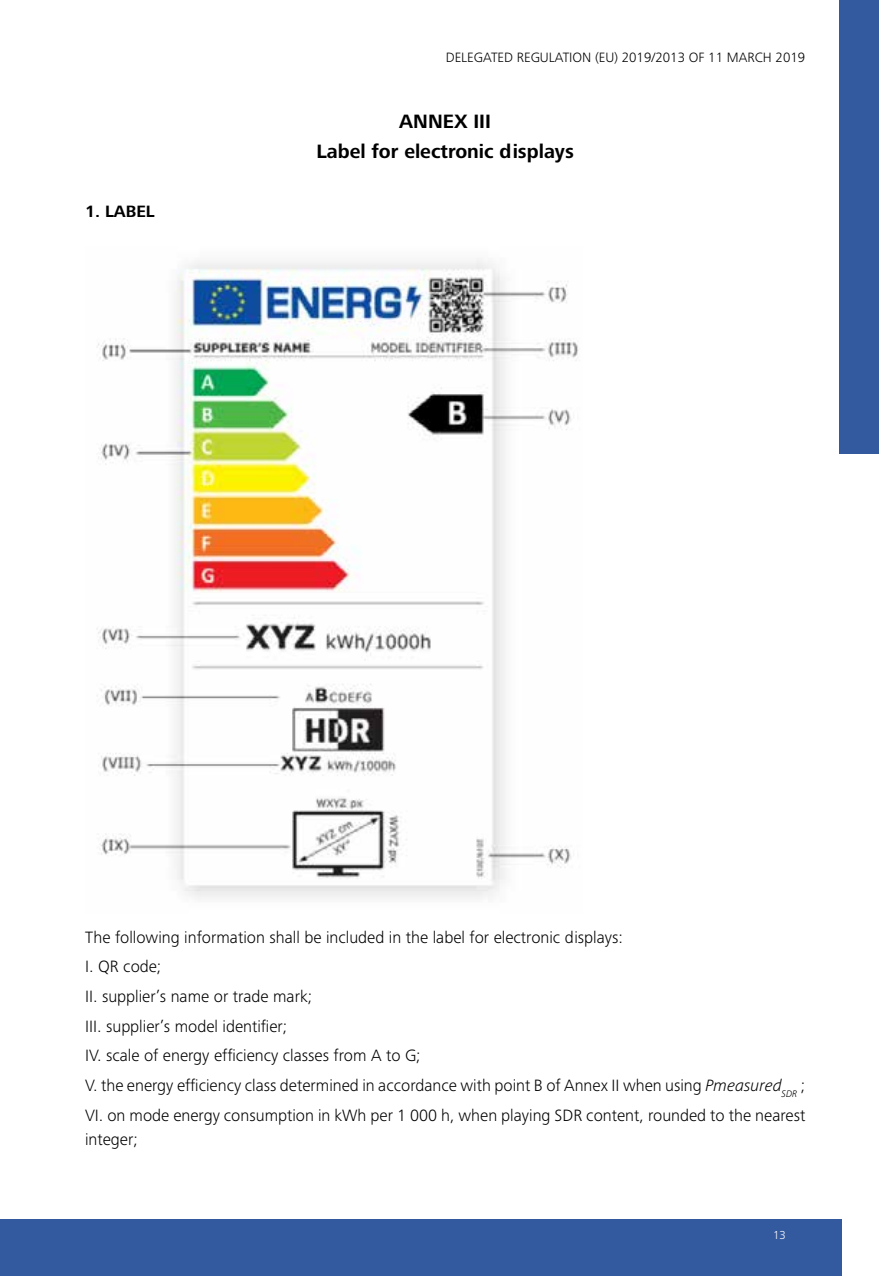
<style>
.page{position:relative;width:879px;height:1276px;background:#fff}
.page>*{position:absolute;margin:0;border:0;box-sizing:border-box;transform-origin:0 0}
.t1{font:700 20px/29.6px "Frutiger Next Pro";color:#000;text-align:center}
.t2{font:300 17px/29.6px "Frutiger Next Pro";color:#000}
.t3{font:700 17px "Frutiger Next Pro";color:#000}
.t4{font:300 14px "Frutiger Next Pro";color:#000}
.t5{font:300 12px "Frutiger Next Pro";color:#fff}
.s1{font-style:italic}
</style>
<div class="page">
<img style="left:97px;top:258px;width:482px;height:641px">
<div style="left:0;top:1219px;width:841px;height:57px;background:#33599f"></div>
<div style="left:839px;top:0;width:40px;height:454px;background:#33599f"></div>
<p class="t4" style="left:446px;top:49px;width:361px">DELEGATED REGULATION (EU) 2019/2013 OF 11 MARCH 2019</p>
<p class="t3" style="left:85px;top:201px;width:71px">1. LABEL</p>
<p class="t1" style="left:316px;top:106px;width:259px">ANNEX III<br>Label for electronic displays</p>
<p class="t2" style="left:85px;top:922px;width:722px">The following information shall be included in the label for electronic displays:<br>I. QR code;<br>II. supplier’s name or trade mark;<br>III. supplier’s model identifier;<br>IV. scale of energy efficiency classes from A to G;<br>V. the energy efficiency class determined in accordance with point B of Annex II when using <span class="s1">Pmeasured</span><sub>SDR</sub> ; VI. on mode energy consumption in kWh per 1 000 h, when playing SDR content, rounded to the nearest</p>
<p class="t2" style="left:85px;top:1124px;width:54px">integer;</p>
<p class="t5" style="left:773px;top:1227px;width:14px">13</p>
</div>
